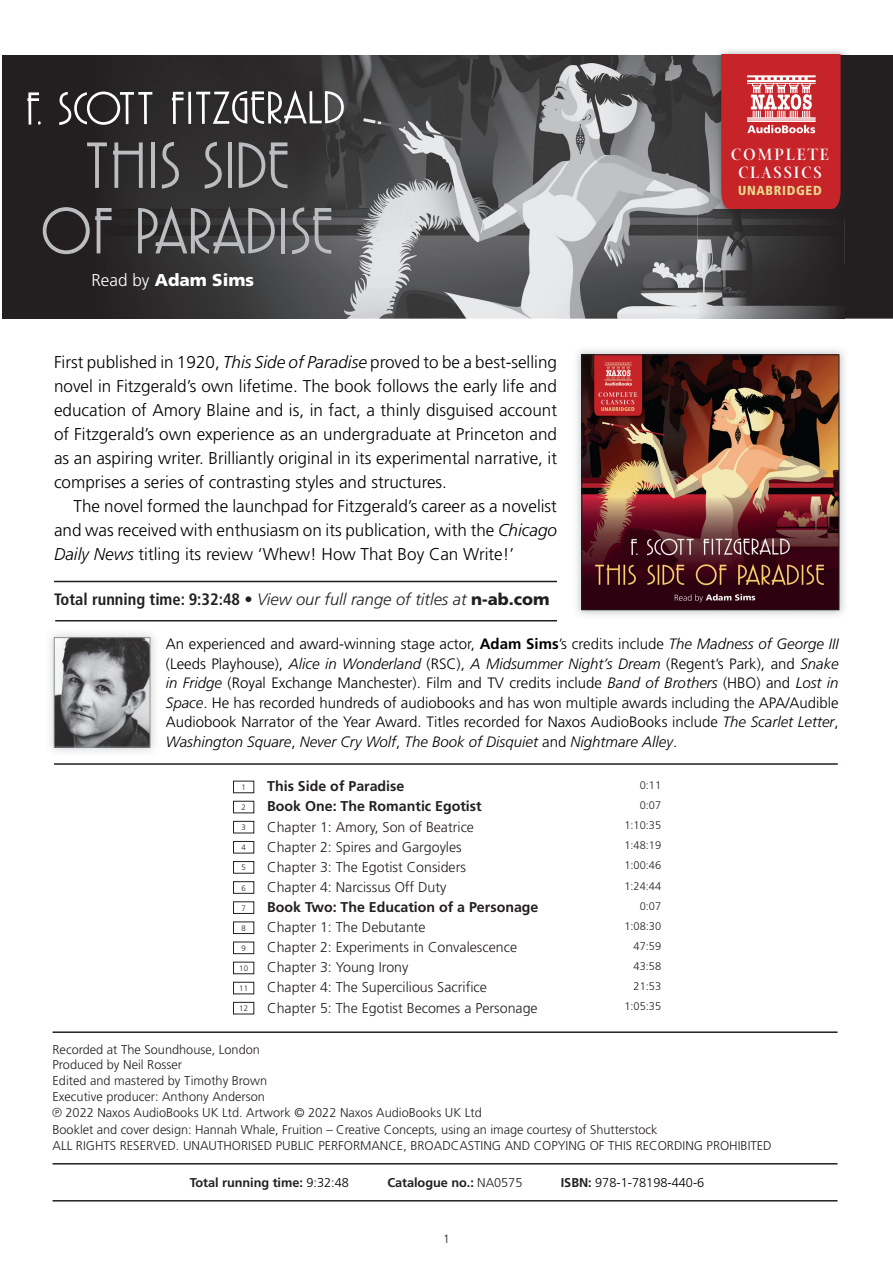
<style>
.page{position:relative;width:893px;height:1263px;background:#fff}
.page>*{position:absolute;margin:0;border:0;box-sizing:border-box;transform-origin:0 0}
.t1{font:700 76.2px/65.6px "Gatsby FLF";color:#bcbdc0;text-align:center}
.t2{font:700 54px "Gatsby FLF";letter-spacing:-.005em;color:#fff}
.t3{font:700 17.7px/18.8px "Arepo";letter-spacing:.1em;color:#fff;text-align:center}
.t4{font:300 17.1px/24px "Frutiger";color:#000001;text-align:justify}
.t5{font:900 17.1px "Frutiger LT Std";letter-spacing:-.005em;color:#fff}
.t6{font:italic 300 16.5px "Frutiger";color:#231f20}
.t7{font:300 15px/19.5px "Frutiger";color:#000001;text-align:justify}
.t8{font:300 14.25px "Frutiger LT Std";color:#231f20}
.t9{font:700 14.25px "Frutiger LT Std";color:#231f20}
.t10{font:900 condensed 13.2px "Frutiger";letter-spacing:.05em;color:#e7d98c}
.t11{font:300 12.75px/16px "Frutiger";color:#231f20}
.t12{font:700 12.75px "Frutiger";letter-spacing:-.005em;color:#231f20}
.t13{font:300 12.75px "Frutiger";color:#000001}
.t14{font:300 12px "Frutiger";color:#231f20}
.t15{font:300 11.1px "Frutiger LT Std";color:#231f20}
.t16{font:300 7.95px "Frutiger";color:#231f20}
.s1{font-family:"Frutiger";font-weight:300}
.s2{font-style:italic}
.s3{font-weight:700;font-style:normal;font-stretch:condensed}
.s4{font-weight:900;font-style:normal}
.s5{font-weight:700}
.s6{font-family:"Helvetica";font-weight:400}
.s7{font-weight:300;color:#000001}
.s8{font-weight:300}
.s9{font-weight:700;color:#231f20}
</style>
<div class="page">
<img style="left:576px;top:349px;width:269px;height:267px">
<img style="left:584px;top:357px;width:253px;height:251px">
<div style="left:582px;top:355px;width:257px;height:255px;border:1px solid #231f20"></div>
<div style="left:233px;top:801px;width:21px;height:12px;border:1px solid #231f20"></div>
<div style="left:233px;top:821px;width:21px;height:12px;border:1px solid #231f20"></div>
<div style="left:233px;top:841px;width:21px;height:12px;border:1px solid #231f20"></div>
<div style="left:233px;top:861px;width:21px;height:13px;border:1px solid #231f20"></div>
<div style="left:233px;top:881px;width:21px;height:13px;border:1px solid #231f20"></div>
<div style="left:233px;top:901px;width:21px;height:13px;border:1px solid #231f20"></div>
<div style="left:233px;top:921px;width:21px;height:13px;border:1px solid #231f20"></div>
<div style="left:233px;top:942px;width:21px;height:12px;border:1px solid #231f20"></div>
<div style="left:233px;top:982px;width:21px;height:12px;border:1px solid #231f20"></div>
<div style="left:233px;top:1002px;width:21px;height:12px;border:1px solid #231f20"></div>
<hr style="left:54px;top:763px;width:784px;height:2px;background:#231f20">
<hr style="left:54px;top:581px;width:503px;height:1px;background:#231f20">
<hr style="left:55px;top:620px;width:502px;height:1px;background:#231f20">
<img style="left:50px;top:633px;width:105px;height:119px">
<img style="left:56px;top:639px;width:92px;height:106px">
<div style="left:54px;top:637px;width:96px;height:110px;border:1px solid #8a8c8f"></div>
<hr style="left:53px;top:1031px;width:784px;height:2px;background:#231f20">
<hr style="left:53px;top:1163px;width:784px;height:1px;background:#231f20">
<hr style="left:53px;top:1200px;width:784px;height:1px;background:#231f20">
<img style="left:349px;top:55px;width:349px;height:264px">
<img style="left:2px;top:55px;width:347px;height:264px">
<img style="left:698px;top:55px;width:17px;height:158px">
<div style="left:851px;top:55px;width:42px;height:158px;background:#231f20"></div>
<img style="left:698px;top:213px;width:195px;height:106px">
<img style="left:715px;top:50px;width:136px;height:170px">
<svg style="left:721px;top:54px;width:119px;height:155px;background:#cc3a40"></svg>
<h2 class="t2" style="left:25px;top:83px;width:321px">F. SCOTT FITZGERALD</h2>
<h1 class="t1" style="left:40px;top:139px;width:295px">THIS SIDE<br>OF PARADISE</h1>
<p class="t5" style="left:91px;top:270px;width:164px"><span class="s1">Read by</span> Adam Sims</p>
<p class="t4" style="left:54px;top:350px;width:505px">First published in 1920, <span class="s2">This Side of Paradise</span> proved to be a best-selling novel in Fitzgerald’s own lifetime. The book follows the early life and education of Amory Blaine and is, in fact, a thinly disguised account of Fitzgerald’s own experience as an undergraduate at Princeton and as an aspiring writer. Brilliantly original in its experimental narrative, it comprises a series of contrasting styles and structures.</p>
<p class="t4" style="left:54px;top:494px;width:504px;text-indent:19px">The novel formed the launchpad for Fitzgerald’s career as a novelist and was received with enthusiasm on its publication, with the <span class="s2">Chicago Daily News</span> titling its review ‘Whew! How That Boy Can Write!’</p>
<p class="t3" style="left:731px;top:145px;width:100px">COMPLETE<br>CLASSICS</p>
<p class="t10" style="left:738px;top:183px;width:85px">UNABRIDGED</p>
<p class="t6" style="left:54px;top:590px;width:497px"><span class="s3">Total running time: 9:32:48 •</span> View our full range of titles at <span class="s4">n-ab.com</span></p>
<p class="t7" style="left:166px;top:634px;width:674px">An experienced and award-winning stage actor, <span class="s5">Adam Sims</span>’s credits include <span class="s2">The Madness of George III </span>(Leeds Playhouse), <span class="s2">Alice in Wonderland</span> (RSC), <span class="s2">A Midsummer Night’s Dream</span> (Regent’s Park), and <span class="s2">Snake in Fridge</span> (Royal Exchange Manchester). Film and TV credits include <span class="s2">Band of Brothers</span> (HBO) and <span class="s2">Lost in Space</span>. He has recorded hundreds of audiobooks and has won multiple awards including the APA/Audible Audiobook Narrator of the Year Award. Titles recorded for Naxos AudioBooks include <span class="s2">The Scarlet Letter</span>, <span class="s2">Washington Square</span>, <span class="s2">Never Cry Wolf</span>, <span class="s2">The Book of Disquiet</span> and <span class="s2">Nightmare Alley</span>.</p>
<p class="t16" style="left:241px;top:783px;width:6px">1</p>
<p class="t9" style="left:267px;top:778px;width:139px">This Side of Paradise</p>
<p class="t15" style="left:640px;top:779px;width:23px">0:11</p>
<p class="t16" style="left:241px;top:803px;width:6px">2</p>
<p class="t9" style="left:267px;top:798px;width:216px">Book One: The Romantic Egotist</p>
<p class="t15" style="left:640px;top:799px;width:23px">0:07</p>
<p class="t16" style="left:241px;top:823px;width:6px">3</p>
<p class="t8" style="left:267px;top:819px;width:208px">Chapter 1: Amory, Son of Beatrice</p>
<p class="t15" style="left:624px;top:819px;width:38px">1:10:35</p>
<p class="t16" style="left:241px;top:843px;width:6px">4</p>
<p class="t8" style="left:267px;top:839px;width:196px">Chapter 2: Spires and Gargoyles</p>
<p class="t15" style="left:624px;top:839px;width:38px">1:48:19</p>
<p class="t16" style="left:241px;top:863px;width:6px">5</p>
<p class="t8" style="left:267px;top:859px;width:200px">Chapter 3: The Egotist Considers</p>
<p class="t15" style="left:624px;top:859px;width:38px">1:00:46</p>
<p class="t16" style="left:241px;top:883px;width:6px">6</p>
<p class="t8" style="left:267px;top:879px;width:181px">Chapter 4: Narcissus Off Duty</p>
<p class="t15" style="left:624px;top:879px;width:38px">1:24:44</p>
<p class="t16" style="left:241px;top:903px;width:6px">7</p>
<p class="t9" style="left:267px;top:898px;width:273px">Book Two: The Education of a Personage</p>
<p class="t15" style="left:640px;top:899px;width:23px">0:07</p>
<p class="t16" style="left:241px;top:923px;width:6px">8</p>
<p class="t8" style="left:267px;top:919px;width:160px">Chapter 1: The Debutante</p>
<p class="t15" style="left:624px;top:920px;width:38px">1:08:30</p>
<p class="t16" style="left:241px;top:944px;width:6px">9</p>
<p class="t8" style="left:267px;top:939px;width:251px">Chapter 2: Experiments in Convalescence</p>
<p class="t15" style="left:634px;top:940px;width:29px">47:59</p>
<p class="t16" style="left:239px;top:964px;width:10px">10</p>
<p class="t8" style="left:267px;top:959px;width:143px">Chapter 3: Young Irony</p>
<p class="t15" style="left:634px;top:960px;width:29px">43:58</p>
<p class="t16" style="left:239px;top:984px;width:10px">11</p>
<p class="t8" style="left:267px;top:979px;width:221px">Chapter 4: The Supercilious Sacrifice</p>
<p class="t15" style="left:634px;top:980px;width:29px">21:53</p>
<p class="t16" style="left:239px;top:1004px;width:10px">12</p>
<p class="t8" style="left:267px;top:999px;width:272px">Chapter 5: The Egotist Becomes a Personage</p>
<p class="t15" style="left:624px;top:1000px;width:38px">1:05:35</p>
<p class="t11" style="left:53px;top:1041px;width:721px">Recorded at The Soundhouse, London<br>Produced by Neil Rosser<br>Edited and mastered by Timothy Brown<br>Executive producer: Anthony Anderson<br><span class="s6">℗</span> 2022 Naxos AudioBooks UK Ltd. Artwork © 2022 Naxos AudioBooks UK Ltd<br>Booklet and cover design: Hannah Whale, Fruition – Creative Concepts, using an image courtesy of Shutterstock<br>ALL RIGHTS RESERVED. UNAUTHORISED PUBLIC PERFORMANCE, BROADCASTING AND COPYING OF THIS RECORDING PROHIBITED</p>
<p class="t12" style="left:190px;top:1175px;width:161px">Total running time: <span class="s7">9:32:48</span></p>
<p class="t12" style="left:387px;top:1175px;width:137px">Catalogue no.: <span class="s8">NA0575</span></p>
<p class="t13" style="left:561px;top:1175px;width:145px"><span class="s9">ISBN:</span> 978-1-78198-440-6</p>
<p class="t14" style="left:443px;top:1232px;width:8px">1</p>
</div>
